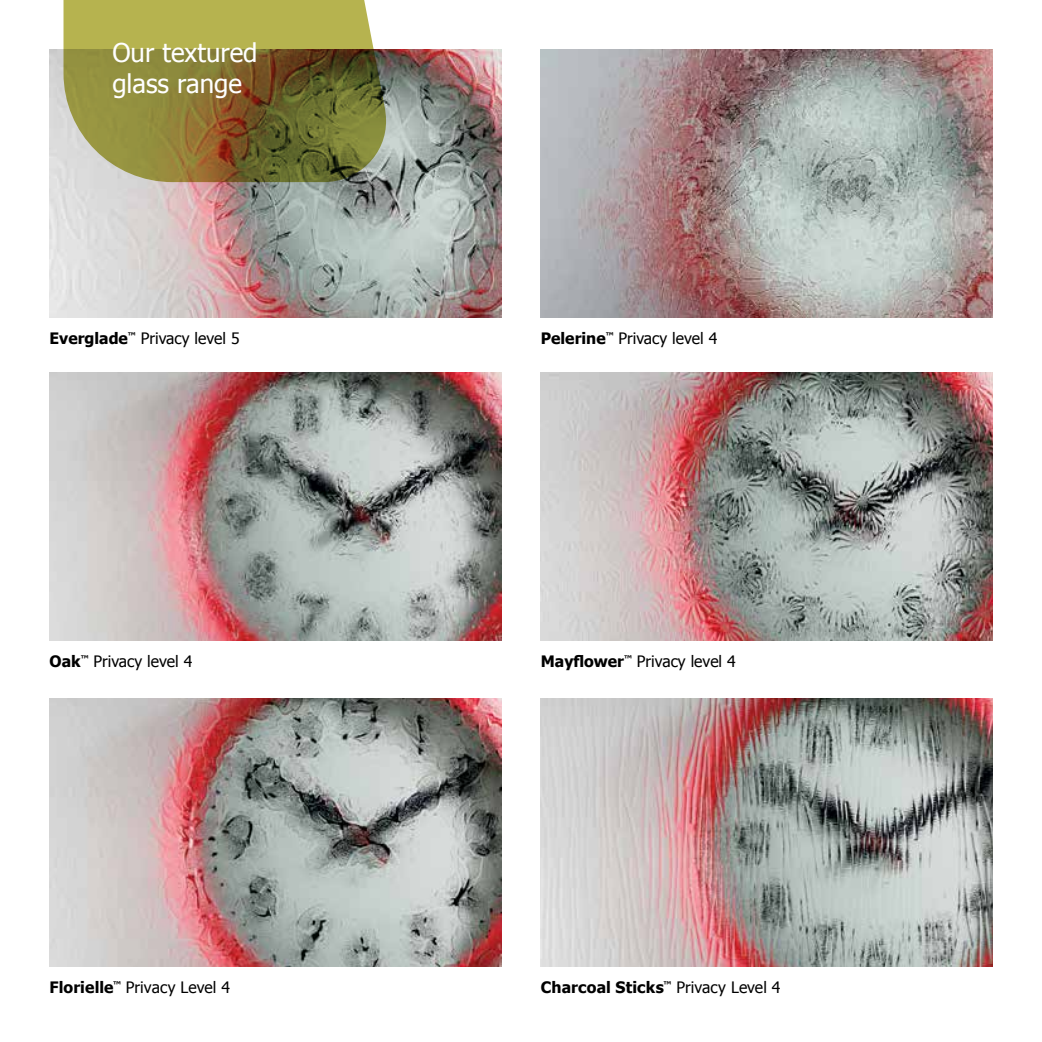
<style>
.page{position:relative;width:1042px;height:1042px;background:#fff}
.page>*{position:absolute;margin:0;border:0;box-sizing:border-box;transform-origin:0 0}
.t1{font:25.9px/31px "Tahoma";color:#fff}
.t2{font:15.75px "Tahoma";color:#000}
.t3{font:700 15.75px "Tahoma";letter-spacing:.015em;color:#000}
.s1{font-weight:700}
.s2{font-weight:400}
</style>
<div class="page">
<img style="left:50px;top:698px;width:451px;height:268px">
<img style="left:541px;top:698px;width:451px;height:268px">
<img style="left:50px;top:372px;width:451px;height:268px">
<img style="left:541px;top:372px;width:451px;height:268px">
<img style="left:541px;top:50px;width:451px;height:267px">
<img style="left:50px;top:50px;width:451px;height:267px">
<svg style="left:63px;top:0;width:324px;height:182px;background:#918945"></svg>
<h1 class="t1" style="left:112px;top:36px;width:147px">Our textured glass range</h1>
<p class="t2" style="left:50px;top:328px;width:191px"><span class="s1">Everglade</span><sup>™</sup> Privacy level 5</p>
<p class="t2" style="left:541px;top:328px;width:178px"><span class="s1">Pelerine</span><sup>™</sup> Privacy level 4</p>
<p class="t2" style="left:50px;top:651px;width:144px"><span class="s1">Oak</span><sup>™</sup> Privacy level 4</p>
<p class="t2" style="left:541px;top:651px;width:196px"><span class="s1">Mayflower</span><sup>™</sup> Privacy level 4</p>
<p class="t2" style="left:50px;top:977px;width:182px"><span class="s1">Florielle</span><sup>™</sup> Privacy Level 4</p>
<p class="t3" style="left:541px;top:976px;width:241px">Charcoal Sticks<sup>™</sup> <span class="s2">Privacy Level 4</span></p>
</div>
